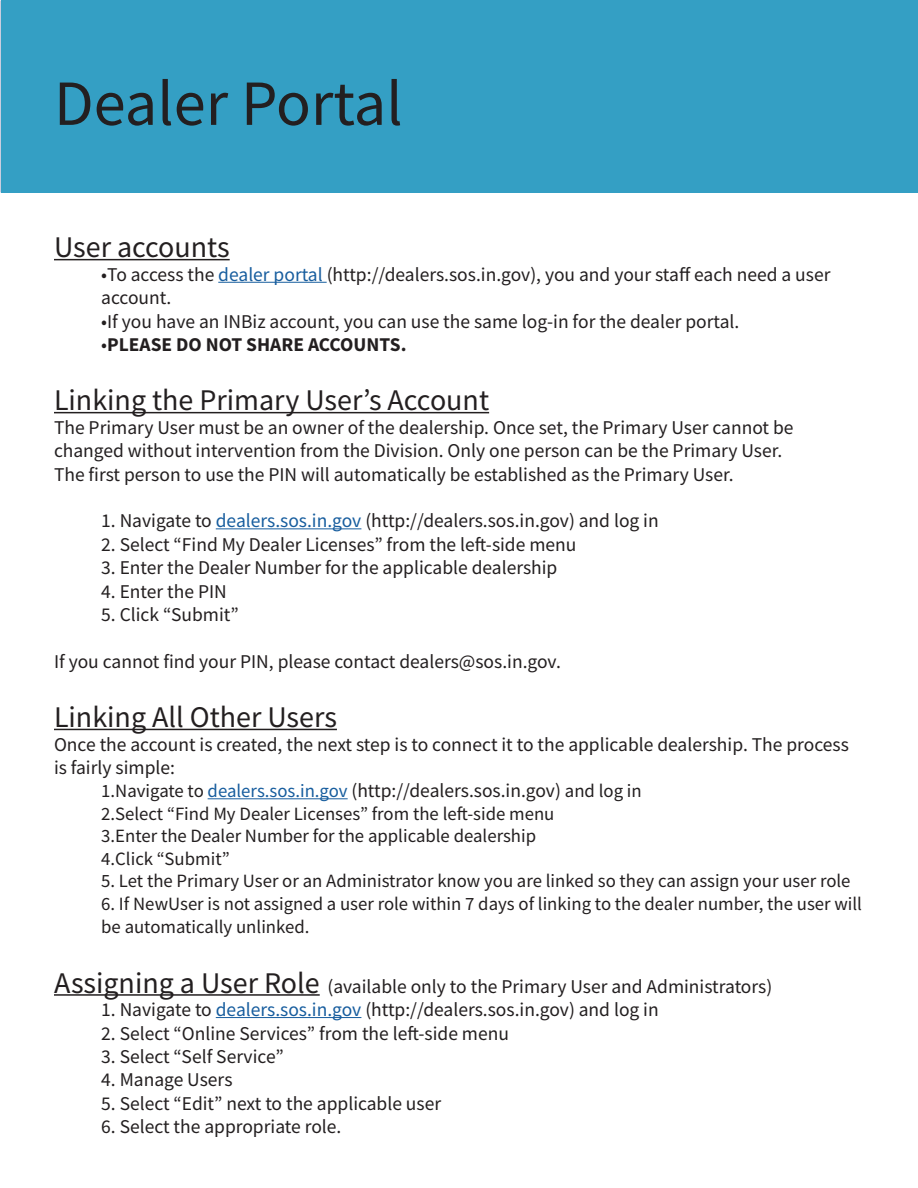
<style>
.page{position:relative;width:918px;height:1188px;background:#fff}
.page>*{position:absolute;margin:0;border:0;box-sizing:border-box;transform-origin:0 0}
.t1{font:64.5px "Source Sans Pro";color:#231f20}
.t2{font:30px "Source Sans Pro";color:#231f20}
.t3{font:19.5px/23.4px "Source Sans Pro";color:#231f20}
.t4{font:700 19.5px "Source Sans Pro";color:#231f20}
.t5{font:18.75px/23.4px "Source Sans Pro";color:#231f20}
.s1{color:#175d9e}
.s2{font-weight:400}
.s3{font-size:18.75px}
.s4{font-size:18.75px;color:#175d9e}
.s5{font-size:30px}
</style>
<div class="page">
<div style="left:1px;top:0;width:916px;height:192px;background:#349fc4"></div>
<hr style="left:54px;top:259px;width:176px;height:1px;background:#231f20">
<hr style="left:218px;top:282px;width:109px;height:1px;background:#175d9e">
<hr style="left:54px;top:412px;width:435px;height:1px;background:#231f20">
<hr style="left:216px;top:528px;width:145px;height:1px;background:#175d9e">
<hr style="left:54px;top:729px;width:283px;height:1px;background:#231f20">
<hr style="left:208px;top:798px;width:140px;height:1px;background:#175d9e">
<hr style="left:54px;top:994px;width:266px;height:2px;background:#231f20">
<hr style="left:216px;top:1017px;width:145px;height:1px;background:#175d9e">
<p class="t1" style="left:54px;top:62px;width:350px">Dealer Portal</p>
<p class="t2" style="left:54px;top:228px;width:177px">User accounts</p>
<p class="t3" style="left:101px;top:263px;width:731px">•To access the <span class="s1">dealer portal</span> (http://dealers.sos.in.gov), you and your staff each need a user account.</p>
<p class="t3" style="left:101px;top:309px;width:640px">•If you have an INBiz account, you can use the same log-in for the dealer portal.</p>
<p class="t4" style="left:101px;top:331px;width:307px"><span class="s2">•</span>PLEASE DO NOT SHARE ACCOUNTS.</p>
<p class="t2" style="left:54px;top:381px;width:437px">Linking the Primary User’s Account</p>
<p class="t3" style="left:54px;top:416px;width:741px">The Primary User must be an owner of the dealership. Once set, the Primary User cannot be changed without intervention from the Division. Only one person can be the Primary User.</p>
<p class="t3" style="left:54px;top:462px;width:681px">The first person to use the PIN will automatically be established as the Primary User.</p>
<p class="t3" style="left:101px;top:509px;width:559px">1. Navigate to <span class="s1">dealers.sos.in.gov</span> (http://dealers.sos.in.gov) and log in</p>
<p class="t3" style="left:101px;top:533px;width:477px">2. Select “Find My Dealer Licenses” from the left-side menu</p>
<p class="t3" style="left:101px;top:556px;width:458px">3. Enter the Dealer Number for the applicable dealership</p>
<p class="t3" style="left:101px;top:579px;width:127px">4. Enter the PIN</p>
<p class="t3" style="left:101px;top:603px;width:139px">5. Click “Submit”</p>
<p class="t3" style="left:54px;top:650px;width:508px">If you cannot find your PIN, please contact dealers@sos.in.gov.</p>
<p class="t2" style="left:54px;top:698px;width:284px">Linking All Other Users</p>
<p class="t3" style="left:54px;top:732px;width:796px">Once the account is created, the next step is to connect it to the applicable dealership. The process is fairly simple:</p>
<p class="t3" style="left:101px;top:779px;width:542px"><span class="s3">1.Navigate to</span> <span class="s4">dealers.sos.in.gov</span> (http://dealers.sos.in.gov) <span class="s3">and log in</span></p>
<p class="t5" style="left:101px;top:802px;width:455px">2.Select “Find My Dealer Licenses” from the left-side menu</p>
<p class="t5" style="left:101px;top:824px;width:436px">3.Enter the Dealer Number for the applicable dealership</p>
<p class="t5" style="left:101px;top:847px;width:130px">4.Click “Submit”</p>
<p class="t5" style="left:101px;top:869px;width:751px">5. Let the Primary User or an Administrator know you are linked so they can assign your user role</p>
<p class="t5" style="left:101px;top:892px;width:762px">6. If NewUser is not assigned a user role within 7 days of linking to the dealer number, the user will be automatically unlinked.</p>
<p class="t3" style="left:54px;top:974px;width:720px"><span class="s5">Assigning a User Role</span> (available only to the Primary User and Administrators)</p>
<p class="t3" style="left:101px;top:998px;width:559px">1. Navigate to <span class="s1">dealers.sos.in.gov</span> (http://dealers.sos.in.gov) and log in</p>
<p class="t3" style="left:101px;top:1021px;width:409px">2. Select “Online Services” from the left-side menu</p>
<p class="t3" style="left:101px;top:1045px;width:184px">3. Select “Self Service”</p>
<p class="t3" style="left:101px;top:1068px;width:133px">4. Manage Users</p>
<p class="t3" style="left:101px;top:1091px;width:341px">5. Select “Edit” next to the applicable user</p>
<p class="t3" style="left:101px;top:1115px;width:242px">6. Select the appropriate role.</p>
</div>
